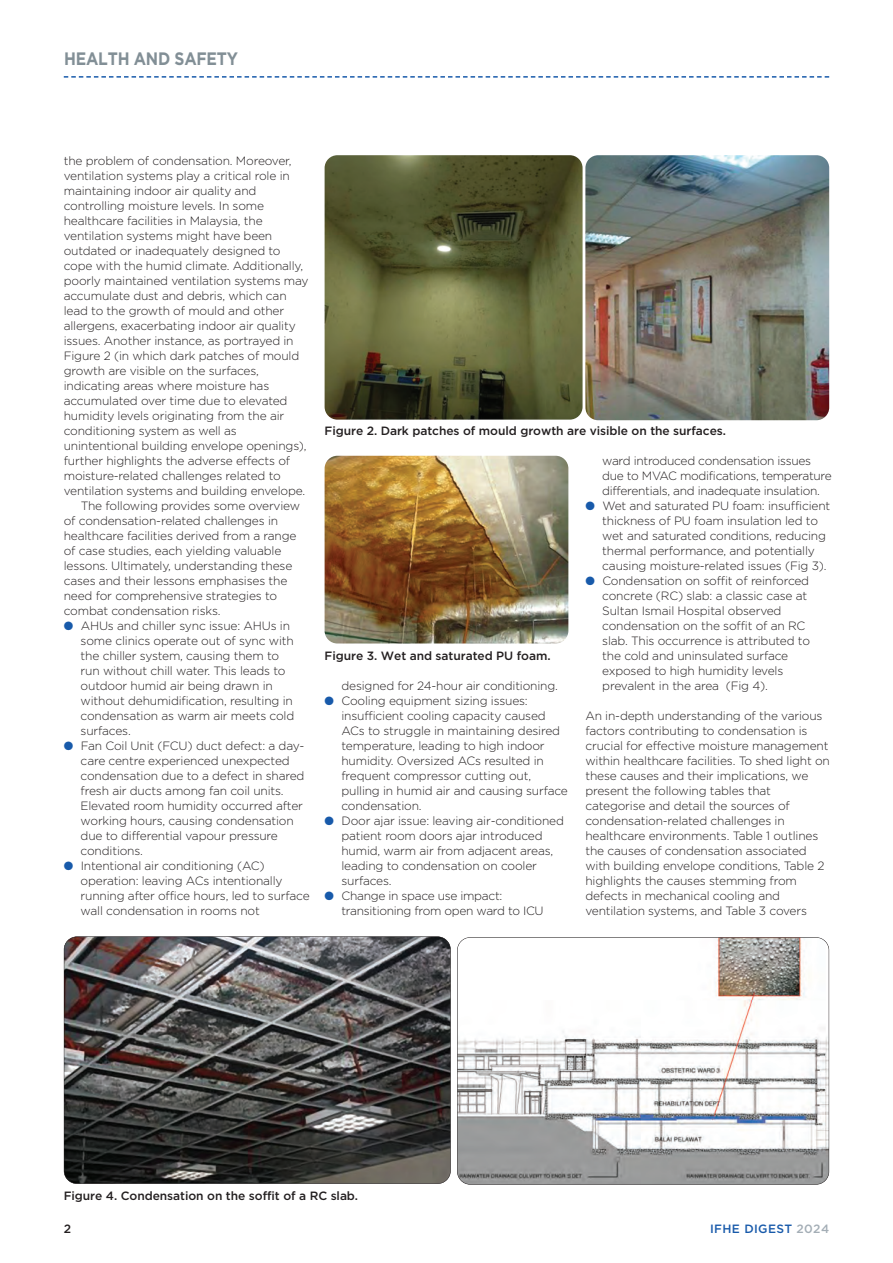
<style>
.page{position:relative;width:893px;height:1263px;background:#fff}
.page>*{position:absolute;margin:0;border:0;box-sizing:border-box;transform-origin:0 0}
.t1{font:700 18px "Gotham";letter-spacing:-.015em;color:#828f96;scale:.87 1}
.t2{font:300 12px/15px "Gotham";letter-spacing:-.015em;color:#231f20}
.t3{font:500 12px "Gotham";letter-spacing:-.005em;color:#231f20}
.t4{font:500 12px "Gotham";letter-spacing:.03em;color:#185aaa}
.s1{color:#185aaa}
.s2{color:#a4aeb6}
</style>
<div class="page">
<svg style="left:64px;top:76px;width:765px;height:2px"></svg>
<img style="left:325px;top:155px;width:258px;height:265px;border-radius:13px">
<img style="left:585px;top:155px;width:244px;height:265px;border-radius:13px">
<img style="left:325px;top:456px;width:243px;height:187px;border-radius:13px">
<img style="left:64px;top:937px;width:387px;height:247px;border-radius:13px">
<div style="left:64px;top:936px;width:387px;height:248px;border:1px solid #231f20;border-radius:13px"></div>
<img style="left:457px;top:937px;width:372px;height:247px;border-radius:13px">
<div style="left:457px;top:937px;width:372px;height:248px;border:1px solid #231f20;border-radius:13px"></div>
<h1 class="t1" style="left:64px;top:48px;width:201px">HEALTH AND SAFETY</h1>
<p class="t2" style="left:64px;top:153px;width:229px">the problem of condensation. Moreover,</p>
<p class="t2" style="left:64px;top:168px;width:228px">ventilation systems play a critical role in</p>
<p class="t2" style="left:64px;top:183px;width:194px">maintaining indoor air quality and</p>
<p class="t2" style="left:64px;top:198px;width:202px">controlling moisture levels. In some</p>
<p class="t2" style="left:64px;top:213px;width:200px">healthcare facilities in Malaysia, the</p>
<p class="t2" style="left:64px;top:228px;width:210px">ventilation systems might have been</p>
<p class="t2" style="left:64px;top:243px;width:218px">outdated or inadequately designed to</p>
<p class="t2" style="left:64px;top:258px;width:241px">cope with the humid climate. Additionally,</p>
<p class="t2" style="left:64px;top:273px;width:246px">poorly maintained ventilation systems may</p>
<p class="t2" style="left:64px;top:288px;width:224px">accumulate dust and debris, which can</p>
<p class="t2" style="left:64px;top:303px;width:222px">lead to the growth of mould and other</p>
<p class="t2" style="left:64px;top:318px;width:233px">allergens, exacerbating indoor air quality</p>
<p class="t2" style="left:64px;top:333px;width:231px">issues. Another instance, as portrayed in</p>
<p class="t2" style="left:64px;top:348px;width:237px">Figure 2 (in which dark patches of mould</p>
<p class="t2" style="left:64px;top:363px;width:197px">growth are visible on the surfaces,</p>
<p class="t2" style="left:64px;top:378px;width:207px">indicating areas where moisture has</p>
<p class="t2" style="left:64px;top:393px;width:225px">accumulated over time due to elevated</p>
<p class="t2" style="left:64px;top:408px;width:222px">humidity levels originating from the air</p>
<p class="t2" style="left:64px;top:423px;width:175px">conditioning system as well as</p>
<p class="t2" style="left:64px;top:438px;width:244px">unintentional building envelope openings),</p>
<p class="t2" style="left:64px;top:453px;width:228px">further highlights the adverse effects of</p>
<p class="t2" style="left:64px;top:468px;width:218px">moisture-related challenges related to</p>
<p class="t2" style="left:64px;top:483px;width:243px">ventilation systems and building envelope.</p>
<p class="t2" style="left:81px;top:498px;width:221px">The following provides some overview</p>
<p class="t2" style="left:64px;top:513px;width:216px">of condensation-related challenges in</p>
<p class="t2" style="left:64px;top:528px;width:234px">healthcare facilities derived from a range</p>
<p class="t2" style="left:64px;top:543px;width:219px">of case studies, each yielding valuable</p>
<p class="t2" style="left:64px;top:558px;width:230px">lessons. Ultimately, understanding these</p>
<p class="t2" style="left:64px;top:573px;width:225px">cases and their lessons emphasises the</p>
<p class="t2" style="left:64px;top:588px;width:215px">need for comprehensive strategies to</p>
<p class="t2" style="left:64px;top:603px;width:158px">combat condensation risks.</p>
<p class="t2" style="left:81px;top:618px;width:215px;text-indent:-17px"><span class="s1">●</span> AHUs and chiller sync issue: AHUs in some clinics operate out of sync with the chiller system, causing them to run without chill water. This leads to outdoor humid air being drawn in without dehumidification, resulting in condensation as warm air meets cold surfaces.</p>
<p class="t2" style="left:81px;top:738px;width:225px;text-indent:-17px"><span class="s1">●</span> Fan Coil Unit (FCU) duct defect: a day&shy;care centre experienced unexpected condensation due to a defect in shared fresh air ducts among fan coil units.<br>Elevated room humidity occurred after working hours, causing condensation due to differential vapour pressure conditions.</p>
<p class="t2" style="left:81px;top:858px;width:231px;text-indent:-17px"><span class="s1">●</span> Intentional air conditioning (AC) operation: leaving ACs intentionally running after office hours, led to surface wall condensation in rooms not</p>
<p class="t3" style="left:325px;top:424px;width:403px">Figure 2. Dark patches of mould growth are visible on the surfaces.</p>
<p class="t3" style="left:325px;top:649px;width:227px">Figure 3. Wet and saturated PU foam.</p>
<p class="t2" style="left:341px;top:678px;width:218px">designed for 24-hour air conditioning.</p>
<p class="t2" style="left:341px;top:693px;width:228px;text-indent:-17px"><span class="s1">●</span> Cooling equipment sizing issues: insufficient cooling capacity caused ACs to struggle in maintaining desired temperature, leading to high indoor humidity. Oversized ACs resulted in frequent compressor cutting out, pulling in humid air and causing surface condensation.</p>
<p class="t2" style="left:341px;top:813px;width:224px;text-indent:-17px"><span class="s1">●</span> Door ajar issue: leaving air-conditioned patient room doors ajar introduced humid, warm air from adjacent areas, leading to condensation on cooler surfaces.</p>
<p class="t2" style="left:341px;top:888px;width:204px;text-indent:-17px"><span class="s1">●</span> Change in space use impact: transitioning from open ward to ICU</p>
<p class="t2" style="left:602px;top:453px;width:231px">ward introduced condensation issues due to MVAC modifications, temperature differentials, and inadequate insulation.</p>
<p class="t2" style="left:602px;top:498px;width:230px;text-indent:-17px"><span class="s1">●</span> Wet and saturated PU foam: insufficient thickness of PU foam insulation led to wet and saturated conditions, reducing thermal performance, and potentially causing moisture-related issues (Fig 3).</p>
<p class="t2" style="left:602px;top:573px;width:209px;text-indent:-17px"><span class="s1">●</span> Condensation on soffit of reinforced concrete (RC) slab: a classic case at Sultan Ismail Hospital observed condensation on the soffit of an RC slab. This occurrence is attributed to the cold and uninsulated surface exposed to high humidity levels prevalent in the area (Fig 4).</p>
<p class="t2" style="left:585px;top:708px;width:246px">An in-depth understanding of the various factors contributing to condensation is crucial for effective moisture management within healthcare facilities. To shed light on these causes and their implications, we present the following tables that categorise and detail the sources of condensation-related challenges in healthcare environments. Table 1 outlines the causes of condensation associated with building envelope conditions, Table 2 highlights the causes stemming from defects in mechanical cooling and ventilation systems, and Table 3 covers</p>
<p class="t3" style="left:64px;top:1189px;width:296px">Figure 4. Condensation on the soffit of a RC slab.</p>
<p class="t3" style="left:64px;top:1222px;width:9px">2</p>
<p class="t4" style="left:710px;top:1222px;width:121px">IFHE DIGEST <span class="s2">2024</span></p>
</div>
